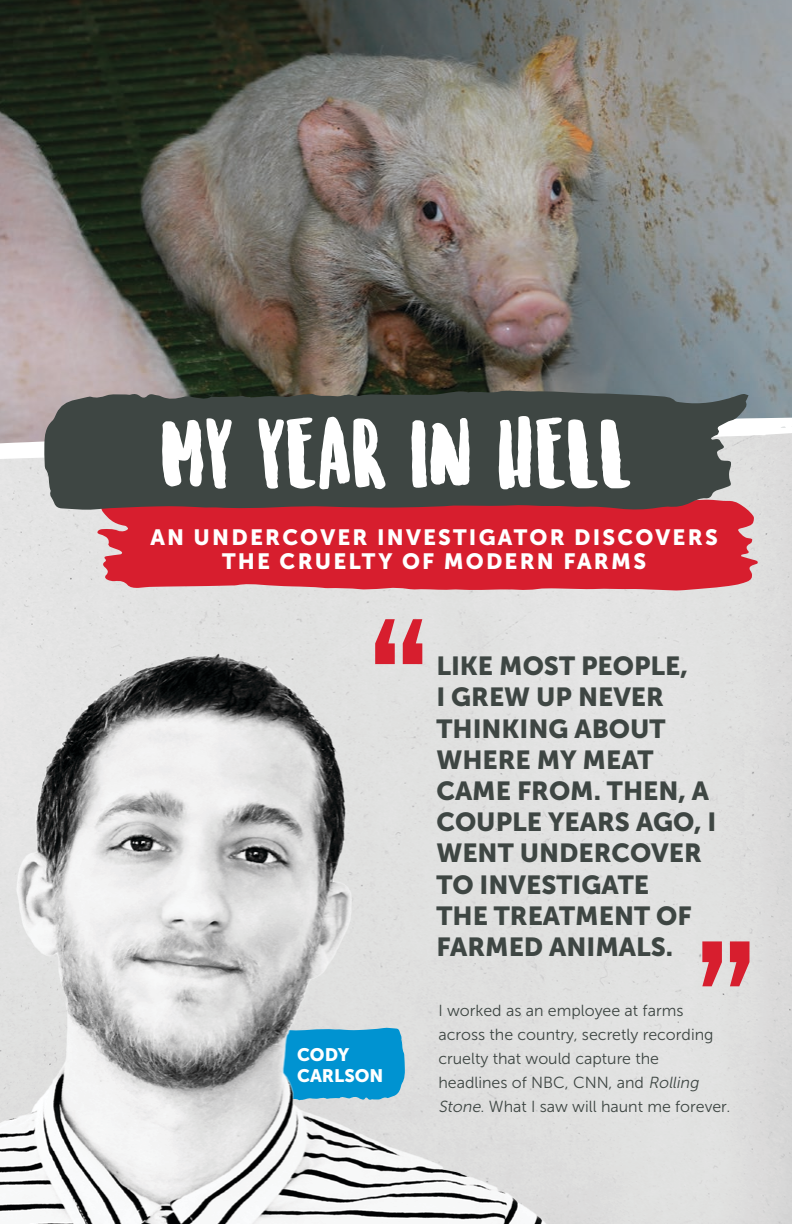
<style>
.page{position:relative;width:792px;height:1224px;background:#fff}
.page>*{position:absolute;margin:0;border:0;box-sizing:border-box;transform-origin:0 0}
.t1{font:90px "Sunrise International Demo";letter-spacing:.025em;color:#fff}
.t2{font:26px/31.2px "Museo Sans 900";color:#3e4643}
.t3{font:22px/24px "Museo Sans 900";letter-spacing:.1em;color:#fff;text-align:center}
.t4{font:18px "Museo Sans 900";color:#fff}
.t5{font:16px/24px "Museo Sans 300";color:#3e4643}
.s1{font-style:italic}
</style>
<div class="page">
<img style="left:0;top:0;width:792px;height:417px">
<img style="left:0;top:638px;width:561px;height:586px">
<svg style="left:375px;top:619px;width:47px;height:45px;background:#da656f"></svg>
<svg style="left:702px;top:941px;width:47px;height:45px;background:#da656f"></svg>
<div style="left:97px;top:493px;width:661px;height:97px;background:#d71e2e"></div>
<svg style="left:0;top:417px;width:792px;height:42px"></svg>
<svg style="left:44px;top:390px;width:705px;height:120px;background:#4a4c4a"></svg>
<p class="t1" style="left:161px;top:414px;width:471px">MY YEAR IN hELL</p>
<p class="t3" style="left:150px;top:525px;width:569px">AN UNDERCOVER INVESTIGATOR DISCOVERS<br>THE CRUELTY OF MODERN FARMS</p>
<p class="t4" style="left:297px;top:1044px;width:54px">CODY</p>
<p class="t4" style="left:297px;top:1066px;width:88px">CARLSON</p>
<p class="t2" style="left:436px;top:650px;width:281px">LIKE MOST PEOPLE,<br>I GREW UP NEVER<br>THINKING ABOUT<br>WHERE MY MEAT<br>CAME FROM. THEN, A<br>COUPLE YEARS AGO, I<br>WENT UNDERCOVER<br>TO INVESTIGATE<br>THE TREATMENT OF<br>FARMED ANIMALS.</p>
<p class="t5" style="left:438px;top:999px;width:293px">I worked as an employee at farms across the country, secretly recording cruelty that would capture the headlines of NBC, CNN, and <span class="s1">Rolling Stone</span>. What I saw will haunt me forever.</p>
</div>
